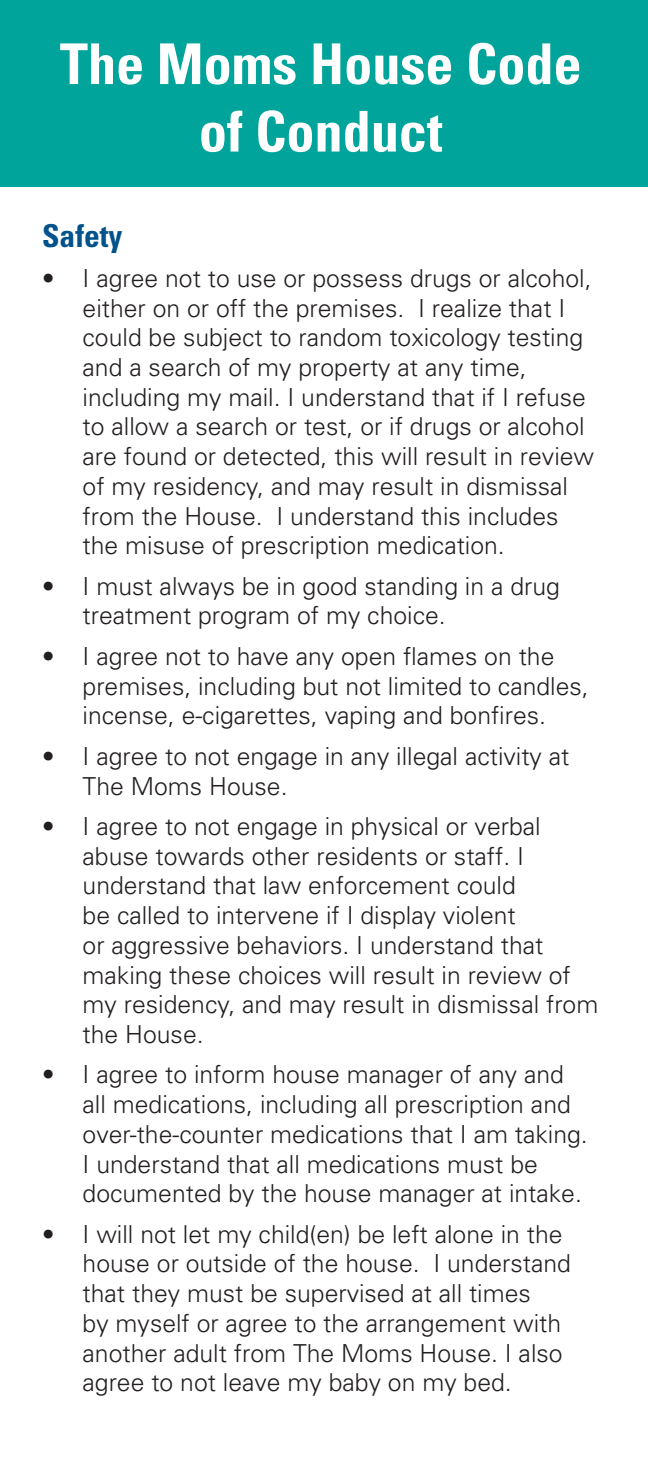
<style>
.page{position:relative;width:648px;height:1458px;background:#fff}
.page>*{position:absolute;margin:0;border:0;box-sizing:border-box;transform-origin:0 0}
.t1{font:700 condensed 56.25px/67.5px "Univers";color:#fff;text-align:center}
.t2{font:700 condensed 31.5px "Univers";color:#01528a}
.t3{font:300 24.75px/29.7px "Univers";color:#231f20}
</style>
<div class="page">
<div style="left:0;top:0;width:648px;height:186px;background:#00a49a"></div>
<p class="t1" style="left:60px;top:29px;width:523px">The Moms House Code of Conduct</p>
<p class="t2" style="left:42px;top:217px;width:82px">Safety</p>
<p class="t3" style="left:83px;top:263px;width:513px;text-indent:-41px">• I agree not to use or possess drugs or alcohol, either on or off the premises. I realize that I could be subject to random toxicology testing and a search of my property at any time, including my mail. I understand that if I refuse to allow a search or test, or if drugs or alcohol are found or detected, this will result in review of my residency, and may result in dismissal from the House. I understand this includes the misuse of prescription medication.</p>
<p class="t3" style="left:83px;top:571px;width:479px;text-indent:-41px">• I must always be in good standing in a drug treatment program of my choice.</p>
<p class="t3" style="left:83px;top:641px;width:508px;text-indent:-41px">• I agree not to have any open flames on the premises, including but not limited to candles, incense, e-cigarettes, vaping and bonfires.</p>
<p class="t3" style="left:83px;top:741px;width:488px;text-indent:-41px">• I agree to not engage in any illegal activity at<br>The Moms House.</p>
<p class="t3" style="left:83px;top:811px;width:517px;text-indent:-41px">• I agree to not engage in physical or verbal abuse towards other residents or staff. I understand that law enforcement could<br>be called to intervene if I display violent<br>or aggressive behaviors. I understand that making these choices will result in review of my residency, and may result in dismissal from the House.</p>
<p class="t3" style="left:83px;top:1060px;width:507px;text-indent:-41px">• I agree to inform house manager of any and all medications, including all prescription and over-the-counter medications that I am taking.<br>I understand that all medications must be documented by the house manager at intake.</p>
<p class="t3" style="left:83px;top:1219px;width:490px;text-indent:-41px">• I will not let my child(en) be left alone in the house or outside of the house. I understand that they must be supervised at all times<br>by myself or agree to the arrangement with another adult from The Moms House. I also agree to not leave my baby on my bed.</p>
</div>
